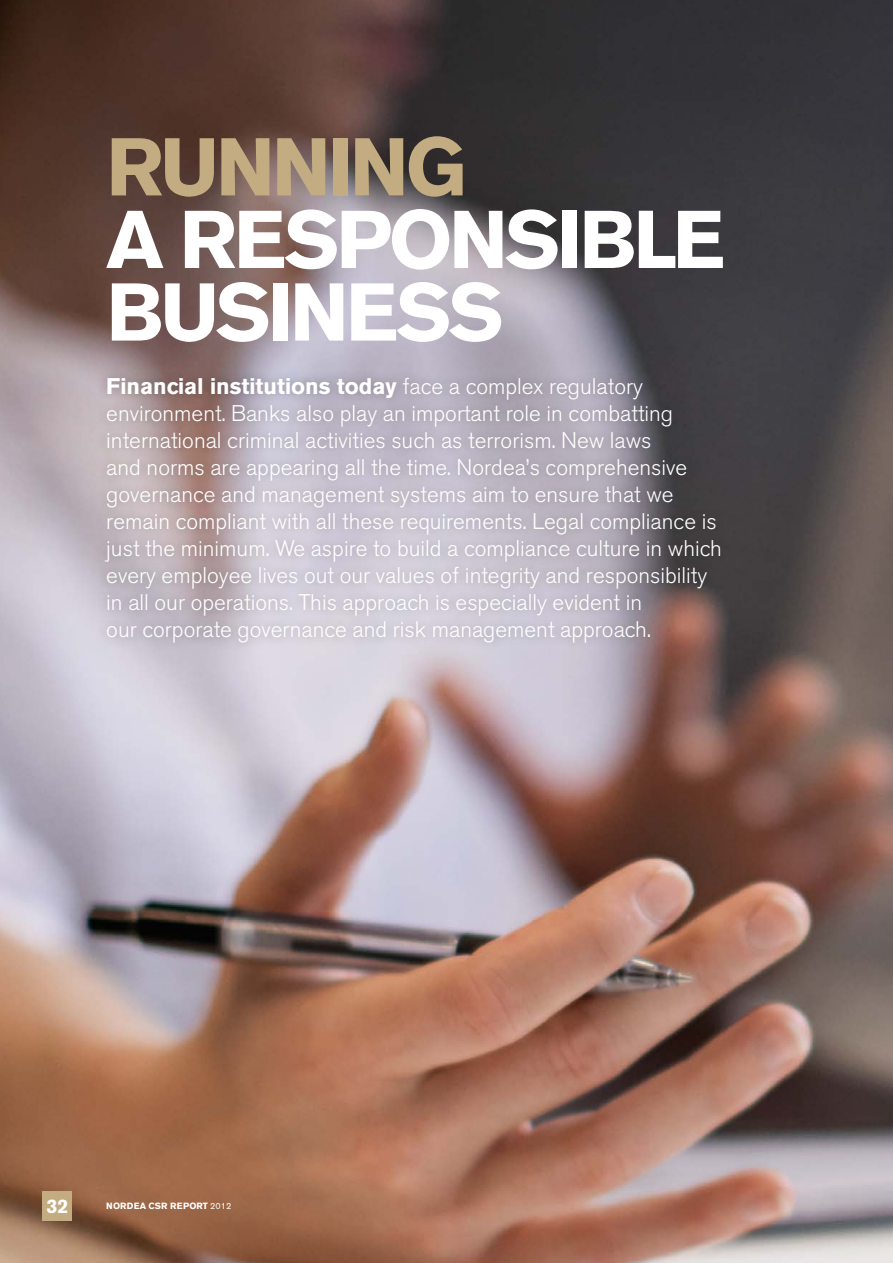
<style>
.page{position:relative;width:893px;height:1263px;background:#fff}
.page>*{position:absolute;margin:0;border:0;box-sizing:border-box;transform-origin:0 0}
.t1{font:700 81px "Akzidenz Grotesk Nordea";letter-spacing:-.045em;color:#fff}
.t2{font:700 81px "Akzidenz Grotesk Nordea";color:#c4ac82}
.t3{font:300 22.5px/27px "Akzidenz Grotesk Nordea";color:#fff}
.t4{font:700 19.5px "Akzidenz Grotesk Nordea";color:#fff}
.t5{font:700 9px "Akzidenz Grotesk Nordea";letter-spacing:.02em;color:#fff}
.s1{font-weight:700}
.s2{font-weight:400}
</style>
<div class="page">
<img style="left:0;top:0;width:893px;height:1263px">
<div style="left:95px;top:366px;width:637px;height:287px;background:#000;opacity:.29"></div>
<div style="left:43px;top:1191px;width:29px;height:29px;background:#c4ac82"></div>
<h1 class="t2" style="left:106px;top:120px;width:157px">RUNNIN</h1>
<h1 class="t2" style="left:406px;top:120px;width:62px">G</h1>
<h1 class="t1" style="left:106px;top:193px;width:124px">A RESPONSI</h1>
<h1 class="t1" style="left:579px;top:193px;width:140px">BLE</h1>
<h1 class="t1" style="left:106px;top:265px;width:158px">BUSINESS</h1>
<p class="t3" style="left:106px;top:373px;width:617px"><span class="s1">FINANCIAL INSTITUTIONS TODAY</span> face a complex regulatory environment. Banks also play an important role in combatting international criminal activities such as terrorism. New laws<br>and norms are appearing all the time. Nordea’s comprehensive governance and management systems aim to ensure that we remain compliant with all these requirements. Legal compliance is just the minimum. We aspire to build a compliance culture in which every employee lives out our values of integrity and responsibility in all our operations. This approach is especially evident in<br>our corporate governance and risk management approach.</p>
<p class="t4" style="left:46px;top:1195px;width:23px">32</p>
<p class="t5" style="left:106px;top:1200px;width:126px">NORDEA CSR REPORT <span class="s2">2012</span></p>
</div>
